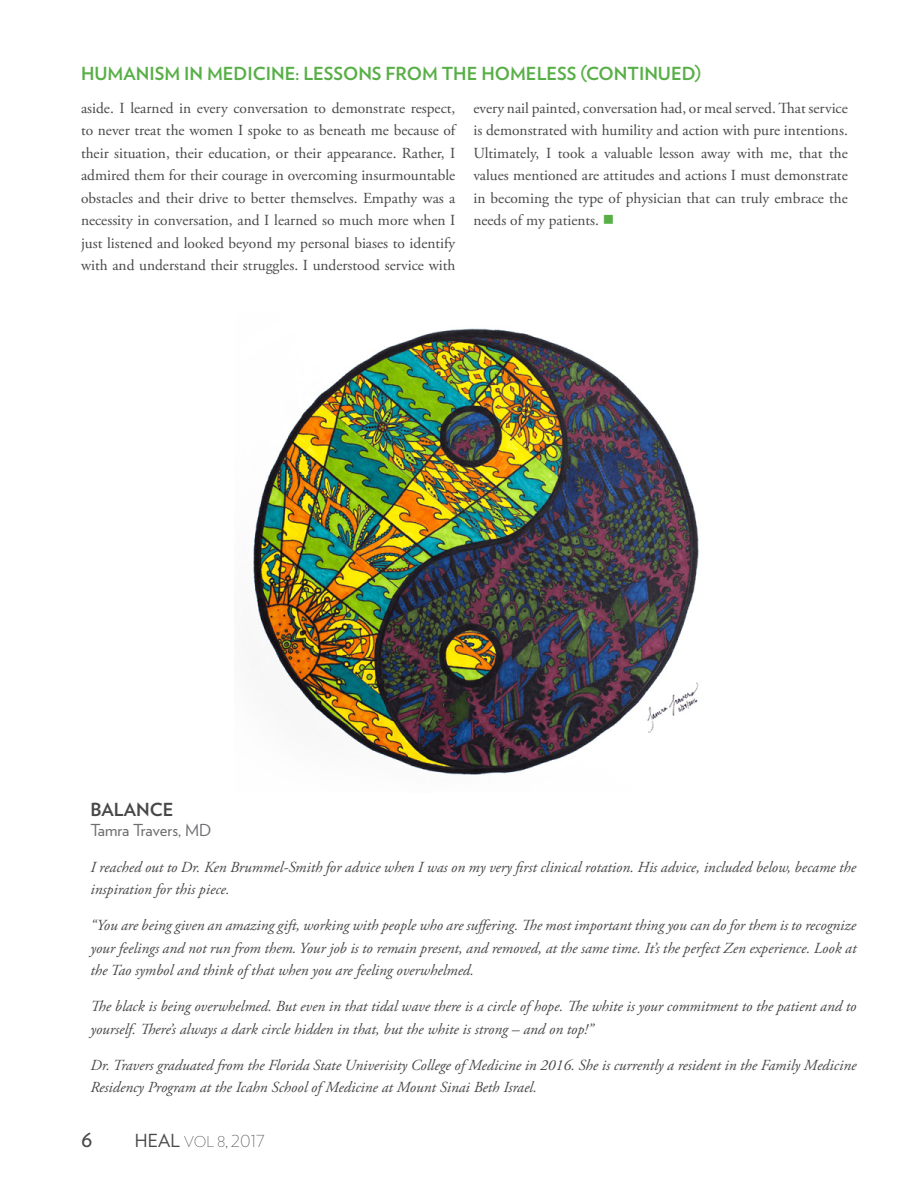
<style>
.page{position:relative;width:918px;height:1188px;background:#fff}
.page>*{position:absolute;margin:0;border:0;box-sizing:border-box;transform-origin:0 0}
.t1{font:24px "Verlag";color:#48484a}
.t2{font:700 18px "Verlag";color:#58af47}
.t3{font:700 18px "Verlag";color:#48484a}
.t4{font:16.5px "Verlag";color:#6d6e71}
.t5{font:200 16.5px "Verlag";color:#48484a}
.t6{font:italic 15.3px/22.5px "Adobe Garamond Pro";color:#48484a}
.t7{font:15.3px/22.5px "Adobe Garamond Pro";color:#48484a;text-align:justify}
.s1{color:#58af47}
.s2{font-weight:400;font-size:18px}
.s3{font-size:15px}
</style>
<div class="page">
<img style="left:253px;top:328px;width:446px;height:447px">
<p class="t2" style="left:81px;top:60px;width:622px">HUMANISM IN MEDICINE: LESSONS FROM THE HOMELESS (CONTINUED)</p>
<p class="t7" style="left:81px;top:97px;width:376px">aside. I learned in every conversation to demonstrate respect, to never treat the women I spoke to as beneath me because of their situation, their education, or their appearance. Rather, I admired them for their courage in overcoming insurmountable obstacles and their drive to better themselves. Empathy was a necessity in conversation, and I learned so much more when I just listened and looked beyond my personal biases to identify with and understand their struggles. I understood service with</p>
<p class="t7" style="left:473px;top:97px;width:376px">every nail painted, conversation had, or meal served. That service is demonstrated with humility and action with pure intentions.<br>Ultimately, I took a valuable lesson away with me, that the values mentioned are attitudes and actions I must demonstrate in becoming the type of physician that can truly embrace the needs of my patients. <span class="s1">■</span></p>
<p class="t3" style="left:91px;top:795px;width:84px">BALANCE</p>
<p class="t4" style="left:91px;top:817px;width:123px">Tamra Travers, MD</p>
<p class="t6" style="left:91px;top:856px;width:767px">I reached out to Dr. Ken Brummel-Smith for advice when I was on my very first clinical rotation. His advice, included below, became the inspiration for this piece.</p>
<p class="t6" style="left:91px;top:914px;width:767px;text-align:justify">“You are being given an amazing gift, working with people who are suffering. The most important thing you can do for them is to recognize your feelings and not run from them. Your job is to remain present, and removed, at the same time. It’s the perfect Zen experience. Look at the Tao symbol and think of that when you are feeling overwhelmed.</p>
<p class="t6" style="left:91px;top:995px;width:767px">The black is being overwhelmed. But even in that tidal wave there is a circle of hope. The white is your commitment to the patient and to yourself. There’s always a dark circle hidden in that, but the white is strong – and on top!”</p>
<p class="t6" style="left:91px;top:1054px;width:767px">Dr. Travers graduated from the Florida State Univerisity College of Medicine in 2016. She is currently a resident in the Family Medicine<br>Residency Program at the Icahn School of Medicine at Mount Sinai Beth Israel.</p>
<h1 class="t1" style="left:81px;top:1120px;width:13px">6</h1>
<p class="t5" style="left:135px;top:1129px;width:131px"><span class="s2">HEAL</span> <span class="s3">VOL 8</span>, 2017</p>
</div>
